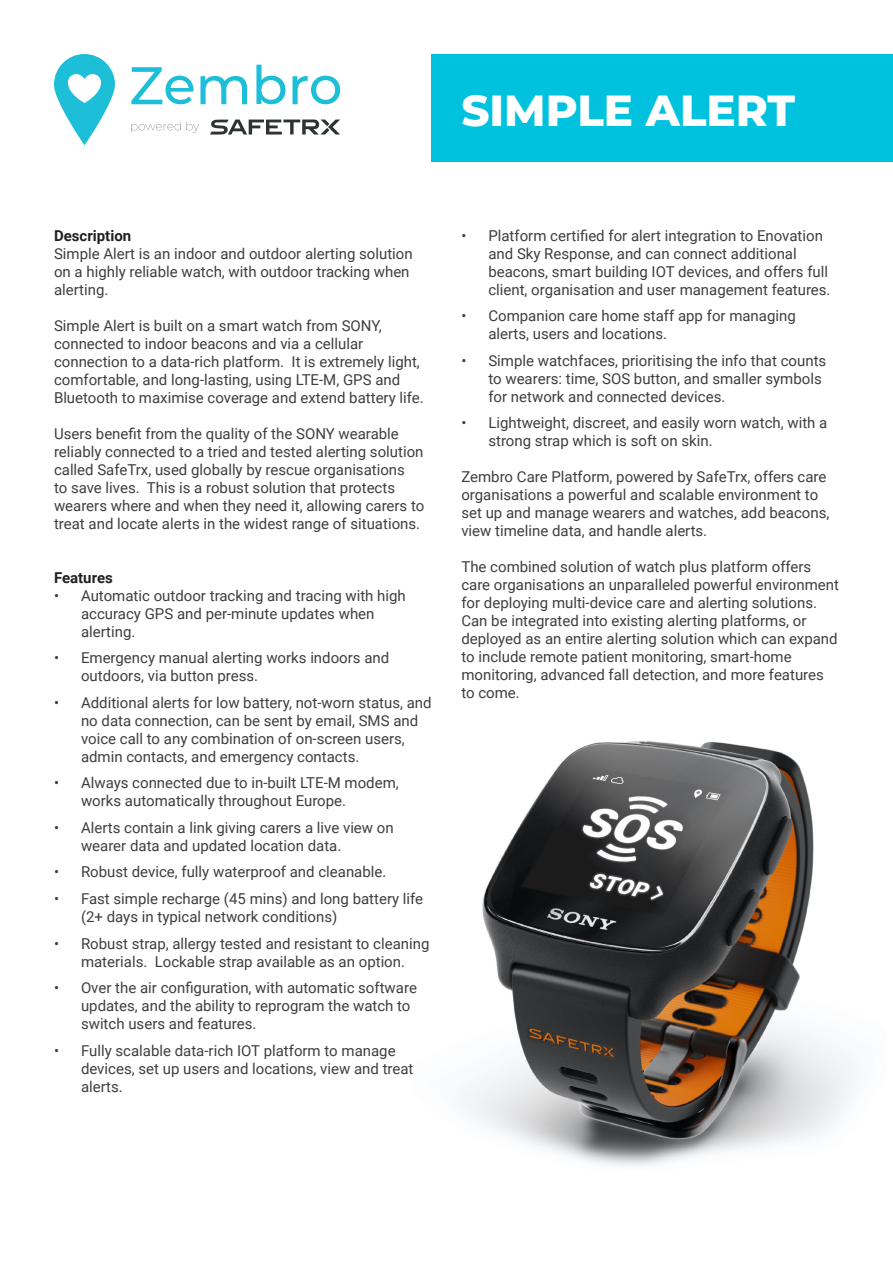
<style>
.page{position:relative;width:893px;height:1263px;background:#fff}
.page>*{position:absolute;margin:0;border:0;box-sizing:border-box;transform-origin:0 0}
.t1{font:800 43.5px "Montserrat";color:#fff}
.t2{font:15px/18px "Roboto";color:#3e3e3f}
.t3{font:700 15px "Roboto";color:#231f20}
</style>
<div class="page">
<img style="left:463px;top:741px;width:393px;height:425px">
<div style="left:432px;top:54px;width:461px;height:108px;background:#00c1de"></div>
<svg style="left:54px;top:54px;width:61px;height:91px"></svg>
<svg style="left:210px;top:120px;width:130px;height:15px"></svg>
<svg style="left:131px;top:121px;width:50px;height:12px"></svg>
<svg style="left:187px;top:124px;width:12px;height:9px"></svg>
<svg style="left:131px;top:67px;width:62px;height:37px"></svg>
<svg style="left:200px;top:76px;width:47px;height:28px"></svg>
<svg style="left:256px;top:65px;width:29px;height:39px"></svg>
<svg style="left:293px;top:76px;width:47px;height:28px"></svg>
<p class="t1" style="left:461px;top:82px;width:335px">SIMPLE ALERT</p>
<p class="t3" style="left:54px;top:225px;width:79px">Description</p>
<p class="t2" style="left:54px;top:244px;width:360px">Simple Alert is an indoor and outdoor alerting solution on a highly reliable watch, with outdoor tracking when alerting.</p>
<p class="t2" style="left:54px;top:316px;width:371px">Simple Alert is built on a smart watch from SONY, connected to indoor beacons and via a cellular connection to a data-rich platform. It is extremely light, comfortable, and long-lasting, using LTE-M, GPS and Bluetooth to maximise coverage and extend battery life.</p>
<p class="t2" style="left:54px;top:424px;width:372px">Users benefit from the quality of the SONY wearable reliably connected to a tried and tested alerting solution called SafeTrx, used globally by rescue organisations<br>to save lives. This is a robust solution that protects wearers where and when they need it, allowing carers to treat and locate alerts in the widest range of situations.</p>
<p class="t3" style="left:54px;top:567px;width:60px">Features</p>
<p class="t2" style="left:81px;top:586px;width:326px;text-indent:-27px">• Automatic outdoor tracking and tracing with high accuracy GPS and per-minute updates when alerting.</p>
<p class="t2" style="left:81px;top:648px;width:310px;text-indent:-27px">• Emergency manual alerting works indoors and outdoors, via button press.</p>
<p class="t2" style="left:81px;top:693px;width:352px;text-indent:-27px">• Additional alerts for low battery, not-worn status, and no data connection, can be sent by email, SMS and voice call to any combination of on-screen users, admin contacts, and emergency contacts.</p>
<p class="t2" style="left:81px;top:773px;width:319px;text-indent:-27px">• Always connected due to in-built LTE-M modem, works automatically throughout Europe.</p>
<p class="t2" style="left:81px;top:818px;width:314px;text-indent:-27px">• Alerts contain a link giving carers a live view on wearer data and updated location data.</p>
<p class="t2" style="left:54px;top:862px;width:334px">• Robust device, fully waterproof and cleanable.</p>
<p class="t2" style="left:81px;top:889px;width:344px;text-indent:-27px">• Fast simple recharge (45 mins) and long battery life (2+ days in typical network conditions)</p>
<p class="t2" style="left:54px;top:933px;width:377px;text-align:center">• Robust strap, allergy tested and resistant to cleaning materials. Lockable strap available as an option.</p>
<p class="t2" style="left:81px;top:978px;width:337px;text-indent:-27px">• Over the air configuration, with automatic software updates, and the ability to reprogram the watch to switch users and features.</p>
<p class="t2" style="left:81px;top:1041px;width:334px;text-indent:-27px">• Fully scalable data-rich IOT platform to manage devices, set up users and locations, view and treat alerts.</p>
<p class="t2" style="left:488px;top:226px;width:344px;text-indent:-27px">• Platform certified for alert integration to Enovation and Sky Response, and can connect additional beacons, smart building IOT devices, and offers full client, organisation and user management features.</p>
<p class="t2" style="left:488px;top:306px;width:309px;text-indent:-27px">• Companion care home staff app for managing alerts, users and locations.</p>
<p class="t2" style="left:488px;top:351px;width:339px;text-indent:-27px">• Simple watchfaces, prioritising the info that counts to wearers: time, SOS button, and smaller symbols for network and connected devices.</p>
<p class="t2" style="left:488px;top:413px;width:340px;text-indent:-27px">• Lightweight, discreet, and easily worn watch, with a strong strap which is soft on skin.</p>
<p class="t2" style="left:461px;top:467px;width:370px">Zembro Care Platform, powered by SafeTrx, offers care organisations a powerful and scalable environment to set up and manage wearers and watches, add beacons, view timeline data, and handle alerts.</p>
<p class="t2" style="left:461px;top:557px;width:379px">The combined solution of watch plus platform offers care organisations an unparalleled powerful environment for deploying multi-device care and alerting solutions.<br>Can be integrated into existing alerting platforms, or deployed as an entire alerting solution which can expand to include remote patient monitoring, smart-home monitoring, advanced fall detection, and more features to come.</p>
</div>
